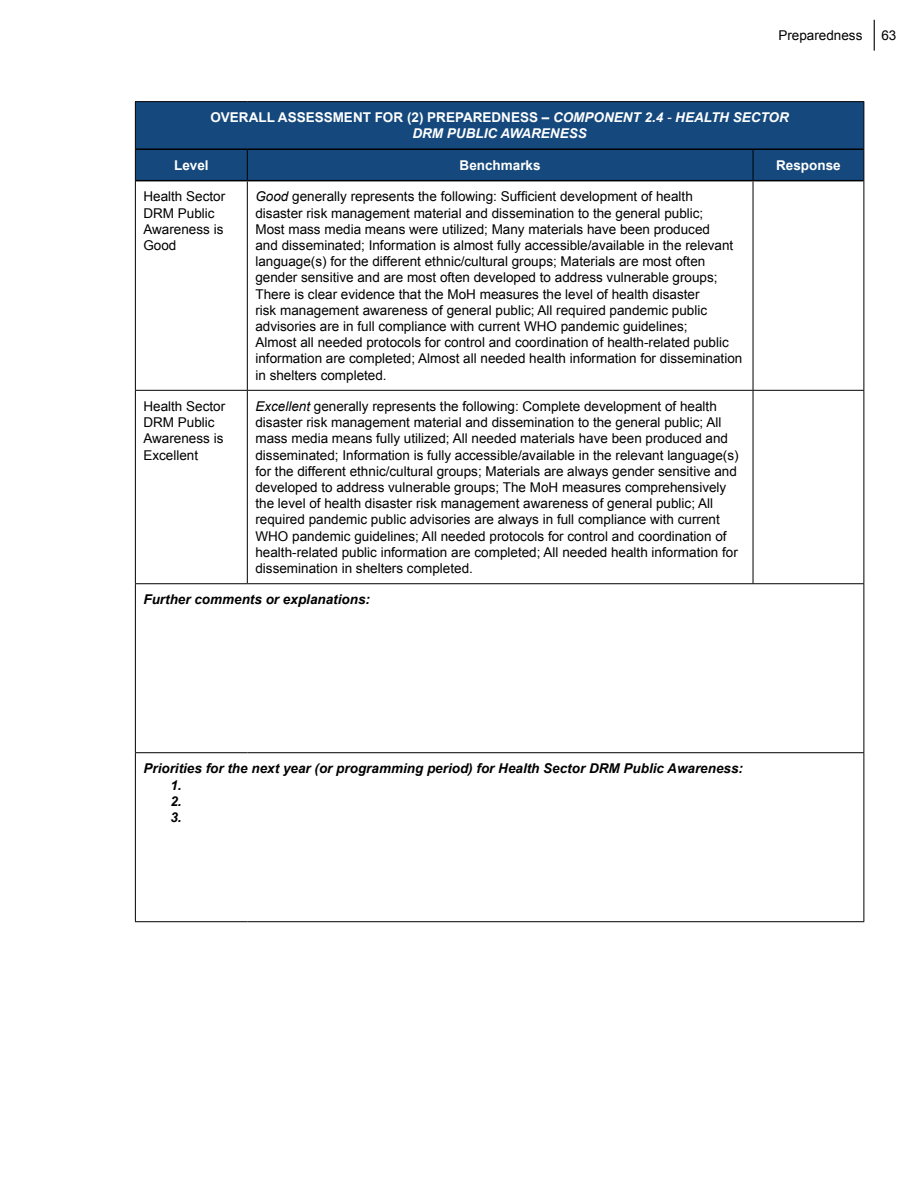
<style>
.page{position:relative;width:918px;height:1188px;background:#fff}
.page>*{position:absolute;margin:0;border:0;box-sizing:border-box;transform-origin:0 0}
.t1{font:13.5px/16.2px "Arial";color:#000}
.t2{font:italic 700 13.5px/16.2px "Arial";color:#000}
.t3{font:italic 700 13.5px/16.2px "Arial";color:#fff;text-align:center}
.t4{font:700 13.5px "Arial";color:#fff}
.s1{font-style:normal}
.s2{font-weight:400}
.s3{font-style:italic}
</style>
<div class="page">
<hr style="left:874px;top:20px;width:1px;height:31px;background:#000">
<div style="left:136px;top:102px;width:728px;height:78px;background:#15497d"></div>
<hr style="left:135px;top:101px;width:112px;height:1px;background:#000">
<hr style="left:135px;top:102px;width:1px;height:47px;background:#000">
<hr style="left:247px;top:101px;width:506px;height:1px;background:#000">
<hr style="left:753px;top:101px;width:111px;height:1px;background:#000">
<hr style="left:864px;top:102px;width:1px;height:47px;background:#000">
<hr style="left:135px;top:149px;width:1px;height:32px;background:#000">
<hr style="left:247px;top:150px;width:1px;height:30px;background:#000">
<hr style="left:753px;top:150px;width:1px;height:30px;background:#000">
<hr style="left:864px;top:149px;width:1px;height:32px;background:#000">
<hr style="left:135px;top:181px;width:1px;height:209px;background:#000">
<hr style="left:247px;top:181px;width:1px;height:209px;background:#000">
<hr style="left:753px;top:181px;width:1px;height:209px;background:#000">
<hr style="left:864px;top:181px;width:1px;height:209px;background:#000">
<hr style="left:135px;top:390px;width:112px;height:1px;background:#000">
<hr style="left:135px;top:391px;width:1px;height:192px;background:#000">
<hr style="left:247px;top:390px;width:506px;height:1px;background:#000">
<hr style="left:247px;top:391px;width:1px;height:192px;background:#000">
<hr style="left:753px;top:390px;width:111px;height:1px;background:#000">
<hr style="left:753px;top:391px;width:1px;height:192px;background:#000">
<hr style="left:864px;top:391px;width:1px;height:192px;background:#000">
<hr style="left:135px;top:583px;width:112px;height:1px;background:#000">
<hr style="left:135px;top:584px;width:1px;height:168px;background:#000">
<hr style="left:247px;top:583px;width:506px;height:1px;background:#000">
<hr style="left:753px;top:583px;width:111px;height:1px;background:#000">
<hr style="left:864px;top:584px;width:1px;height:168px;background:#000">
<hr style="left:135px;top:752px;width:112px;height:1px;background:#000">
<hr style="left:135px;top:753px;width:1px;height:168px;background:#000">
<hr style="left:247px;top:752px;width:506px;height:1px;background:#000">
<hr style="left:753px;top:752px;width:111px;height:1px;background:#000">
<hr style="left:864px;top:753px;width:1px;height:168px;background:#000">
<hr style="left:135px;top:921px;width:112px;height:1px;background:#000">
<hr style="left:247px;top:921px;width:506px;height:1px;background:#000">
<hr style="left:753px;top:921px;width:111px;height:1px;background:#000">
<hr style="left:136px;top:149px;width:111px;height:1px;background:#000">
<hr style="left:247px;top:149px;width:506px;height:1px;background:#000">
<hr style="left:753px;top:149px;width:111px;height:1px;background:#000">
<hr style="left:136px;top:180px;width:111px;height:1px;background:#000">
<hr style="left:247px;top:180px;width:506px;height:1px;background:#000">
<hr style="left:753px;top:180px;width:111px;height:1px;background:#000">
<p class="t1" style="left:778px;top:27px;width:86px">Preparedness</p>
<p class="t1" style="left:881px;top:27px;width:17px">63</p>
<p class="t3" style="left:210px;top:110px;width:580px"><span class="s1">OVERALL ASSESSMENT FOR (2) PREPAREDNESS –</span> COMPONENT 2.4 <span class="s2">-</span> HEALTH SECTOR<br>DRM PUBLIC AWARENESS</p>
<p class="t4" style="left:174px;top:156px;width:36px">Level</p>
<p class="t4" style="left:460px;top:156px;width:83px">Benchmarks</p>
<p class="t4" style="left:776px;top:156px;width:66px">Response</p>
<p class="t1" style="left:143px;top:189px;width:83px">Health Sector<br>DRM Public<br>Awareness is<br>Good</p>
<p class="t1" style="left:255px;top:189px;width:488px"><span class="s3">Good</span> generally represents the following: Sufficient development of health disaster risk management material and dissemination to the general public;<br>Most mass media means were utilized; Many materials have been produced<br>and disseminated; Information is almost fully accessible/available in the relevant language(s) for the different ethnic/cultural groups; Materials are most often gender sensitive and are most often developed to address vulnerable groups; There is clear evidence that the MoH measures the level of health disaster<br>risk management awareness of general public; All required pandemic public advisories are in full compliance with current WHO pandemic guidelines;<br>Almost all needed protocols for control and coordination of health-related public information are completed; Almost all needed health information for dissemination in shelters completed.</p>
<p class="t1" style="left:143px;top:398px;width:83px">Health Sector<br>DRM Public<br>Awareness is<br>Excellent</p>
<p class="t1" style="left:255px;top:398px;width:485px"><span class="s3">Excellent</span> generally represents the following: Complete development of health disaster risk management material and dissemination to the general public; All mass media means fully utilized; All needed materials have been produced and disseminated; Information is fully accessible/available in the relevant language(s) for the different ethnic/cultural groups; Materials are always gender sensitive and developed to address vulnerable groups; The MoH measures comprehensively the level of health disaster risk management awareness of general public; All required pandemic public advisories are always in full compliance with current WHO pandemic guidelines; All needed protocols for control and coordination of health-related public information are completed; All needed health information for dissemination in shelters completed.</p>
<p class="t2" style="left:143px;top:592px;width:228px">Further comments or explanations:</p>
<p class="t2" style="left:170px;top:761px;width:574px;text-indent:-27px">Priorities for the next year (or programming period) for Health Sector DRM Public Awareness:<br>1.<br>2.<br>3.</p>
</div>
